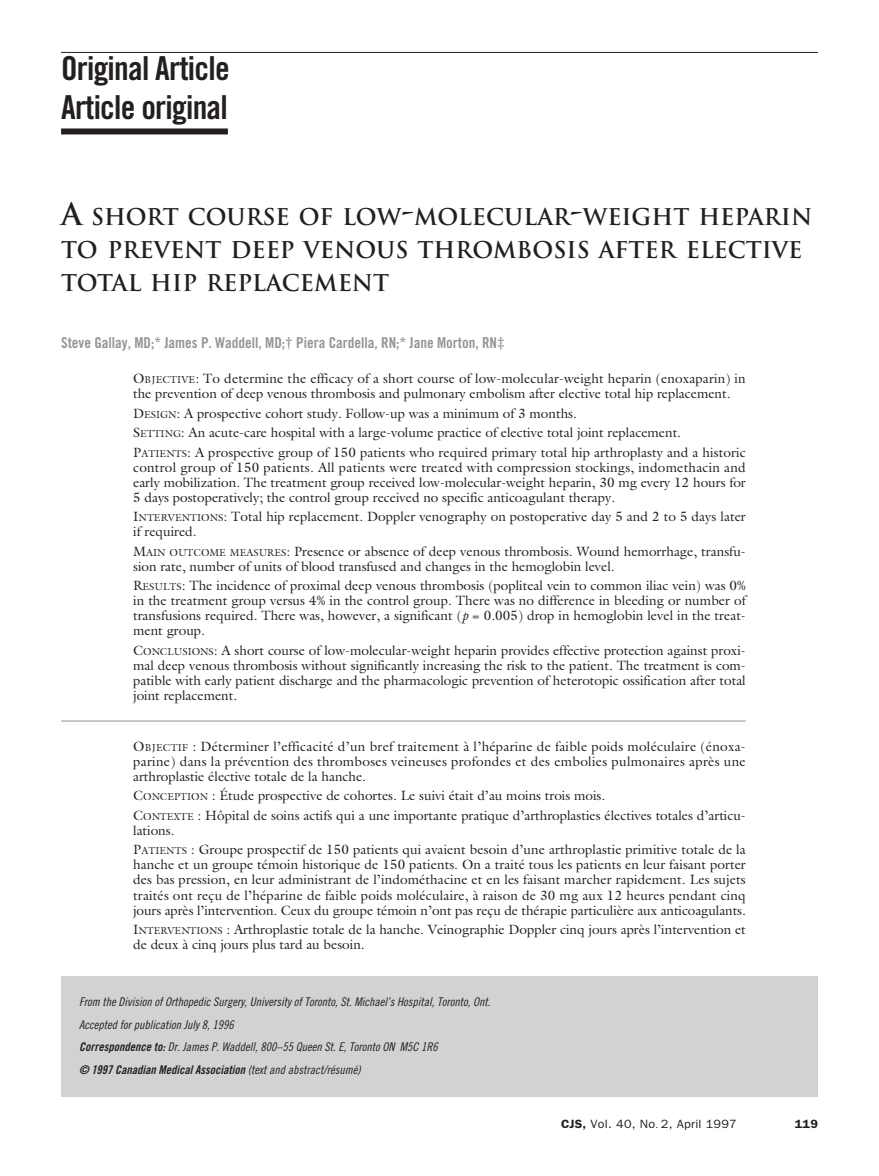
<style>
.page{position:relative;width:879px;height:1176px;background:#fff}
.page>*{position:absolute;margin:0;border:0;box-sizing:border-box;transform-origin:0 0}
.t1{font:33px/39.6px "Trade Gothic Bold Cond Twenty";letter-spacing:-.02em;color:#231f20}
.t2{font:700 22.5px/33px "Trajan";color:#231f20}
.t3{font:15px "Trade Gothic Bold Cond Twenty";color:#939598}
.t4{font:13.5px/15px "Galliard";color:#231f20}
.t5{font:12px/22.5px "Trade Gothic Cond Eighteen Obl";color:#231f20}
.t6{font:12px "Trade Gothic Bold Cond Twenty Obl";color:#231f20}
.t7{font:12px "Franklin Gothic";letter-spacing:.02em;color:#231f20;scale:1.05 1}
.t8{font:600 12px "Franklin Gothic";color:#231f20;scale:1.05 1}
.s1{font-size:30px}
.s2{font-size:10.2px}
.s3{font-style:italic}
.s4{font-family:"Trade Gothic Bold Cond Twenty Obl"}
.s5{font-family:"Trade Gothic Cond Eighteen Obl"}
.s6{font-weight:600}
.s7{font-size:9px}
</style>
<div class="page">
<hr style="left:61px;top:52px;width:756px;height:1px;background:#231f20">
<div style="left:61px;top:128px;width:167px;height:6px;background:#231f20"></div>
<div style="left:61px;top:976px;width:756px;height:120px;background:#d1d2d4"></div>
<hr style="left:61px;top:720px;width:684px;height:1px;background:#939598">
<h1 class="t1" style="left:61px;top:51px;width:170px">Original Article<br>Article original</h1>
<h2 class="t2" style="left:61px;top:200px;width:752px"><span class="s1">A</span> SHORT COURSE OF LOW<span class="s1">-</span>MOLECULAR<span class="s1">-</span>WEIGHT HEPARIN<br>TO PREVENT DEEP VENOUS THROMBOSIS AFTER ELECTIVE<br>TOTAL HIP REPLACEMENT</h2>
<p class="t3" style="left:61px;top:337px;width:444px">Steve Gallay, MD;* James P. Waddell, MD;† Piera Cardella, RN;* Jane Morton, RN‡</p>
<p class="t4" style="left:133px;top:371px;width:614px">O<span class="s2">BJECTIVE</span>: To determine the efficacy of a short course of low-molecular-weight heparin (enoxaparin) in the prevention of deep venous thrombosis and pulmonary embolism after elective total hip replacement.</p>
<p class="t4" style="left:133px;top:403px;width:614px;line-height:19.5px">D<span class="s2">ESIGN</span>: A prospective cohort study. Follow-up was a minimum of 3 months.<br>S<span class="s2">ETTING</span>: An acute-care hospital with a large-volume practice of elective total joint replacement.<br>P<span class="s2">ATIENTS</span>: A prospective group of 150 patients who required primary total hip arthroplasty and a historic</p>
<p class="t4" style="left:133px;top:459px;width:614px;text-align:justify">control group of 150 patients. All patients were treated with compression stockings, indomethacin and early mobilization. The treatment group received low-molecular-weight heparin, 30 mg every 12 hours for 5 days postoperatively; the control group received no specific anticoagulant therapy.</p>
<p class="t4" style="left:133px;top:509px;width:614px">I<span class="s2">NTERVENTIONS</span>: Total hip replacement. Doppler venography on postoperative day 5 and 2 to 5 days later if required.</p>
<p class="t4" style="left:133px;top:543px;width:614px">M<span class="s2">AIN OUTCOME MEASURES</span>: Presence or absence of deep venous thrombosis. Wound hemorrhage, transfu&shy;sion rate, number of units of blood transfused and changes in the hemoglobin level.</p>
<p class="t4" style="left:133px;top:578px;width:614px;text-align:justify">R<span class="s2">ESULTS</span>: The incidence of proximal deep venous thrombosis (popliteal vein to common iliac vein) was 0% in the treatment group versus 4% in the control group. There was no difference in bleeding or number of transfusions required. There was, however, a significant (<span class="s3">p</span> = 0.005) drop in hemoglobin level in the treat&shy;ment group.</p>
<p class="t4" style="left:133px;top:642px;width:614px;text-align:justify">C<span class="s2">ONCLUSIONS</span>: A short course of low-molecular-weight heparin provides effective protection against proxi&shy;mal deep venous thrombosis without significantly increasing the risk to the patient. The treatment is com&shy;patible with early patient discharge and the pharmacologic prevention of heterotopic ossification after total joint replacement.</p>
<p class="t4" style="left:133px;top:738px;width:614px;text-align:justify">O<span class="s2">BJECTIF</span> : Déterminer l’efficacité d’un bref traitement à l’héparine de faible poids moléculaire (énoxa&shy;parine) dans la prévention des thromboses veineuses profondes et des embolies pulmonaires après une arthroplastie élective totale de la hanche.</p>
<p class="t4" style="left:133px;top:785px;width:614px;line-height:19.5px">C<span class="s2">ONCEPTION</span> : Étude prospective de cohortes. Le suivi était d’au moins trois mois.<br>C<span class="s2">ONTEXTE</span> : Hôpital de soins actifs qui a une importante pratique d’arthroplasties électives totales d’articu-</p>
<p class="t4" style="left:133px;top:820px;width:614px;line-height:19.5px">lations.<br>P<span class="s2">ATIENTS</span> : Groupe prospectif de 150 patients qui avaient besoin d’une arthroplastie primitive totale de la</p>
<p class="t4" style="left:133px;top:857px;width:614px;text-align:justify">hanche et un groupe témoin historique de 150 patients. On a traité tous les patients en leur faisant porter des bas pression, en leur administrant de l’indométhacine et en les faisant marcher rapidement. Les sujets traités ont reçu de l’héparine de faible poids moléculaire, à raison de 30 mg aux 12 heures pendant cinq jours après l’intervention. Ceux du groupe témoin n’ont pas reçu de thérapie particulière aux anticoagulants.</p>
<p class="t4" style="left:133px;top:921px;width:614px">I<span class="s2">NTERVENTIONS</span> : Arthroplastie totale de la hanche. Veinographie Doppler cinq jours après l’intervention et de deux à cinq jours plus tard au besoin.</p>
<p class="t5" style="left:79px;top:991px;width:413px">From the Division of Orthopedic Surgery, University of Toronto, St. Michael’s Hospital, Toronto, Ont.<br>Accepted for publication July 8, 1996<br><span class="s4">Correspondence to:</span> Dr. James P. Waddell, 800–55 Queen St. E, Toronto ON M5C 1R6</p>
<p class="t6" style="left:79px;top:1064px;width:283px">© 1997 Canadian Medical Association <span class="s5">(text and abstract/résumé)</span></p>
<p class="t7" style="left:560px;top:1116px;width:169px"><span class="s6">CJS,</span> Vol. 40, No<span class="s7">.</span> 2, April 1997</p>
<p class="t8" style="left:794px;top:1116px;width:24px">119</p>
</div>
